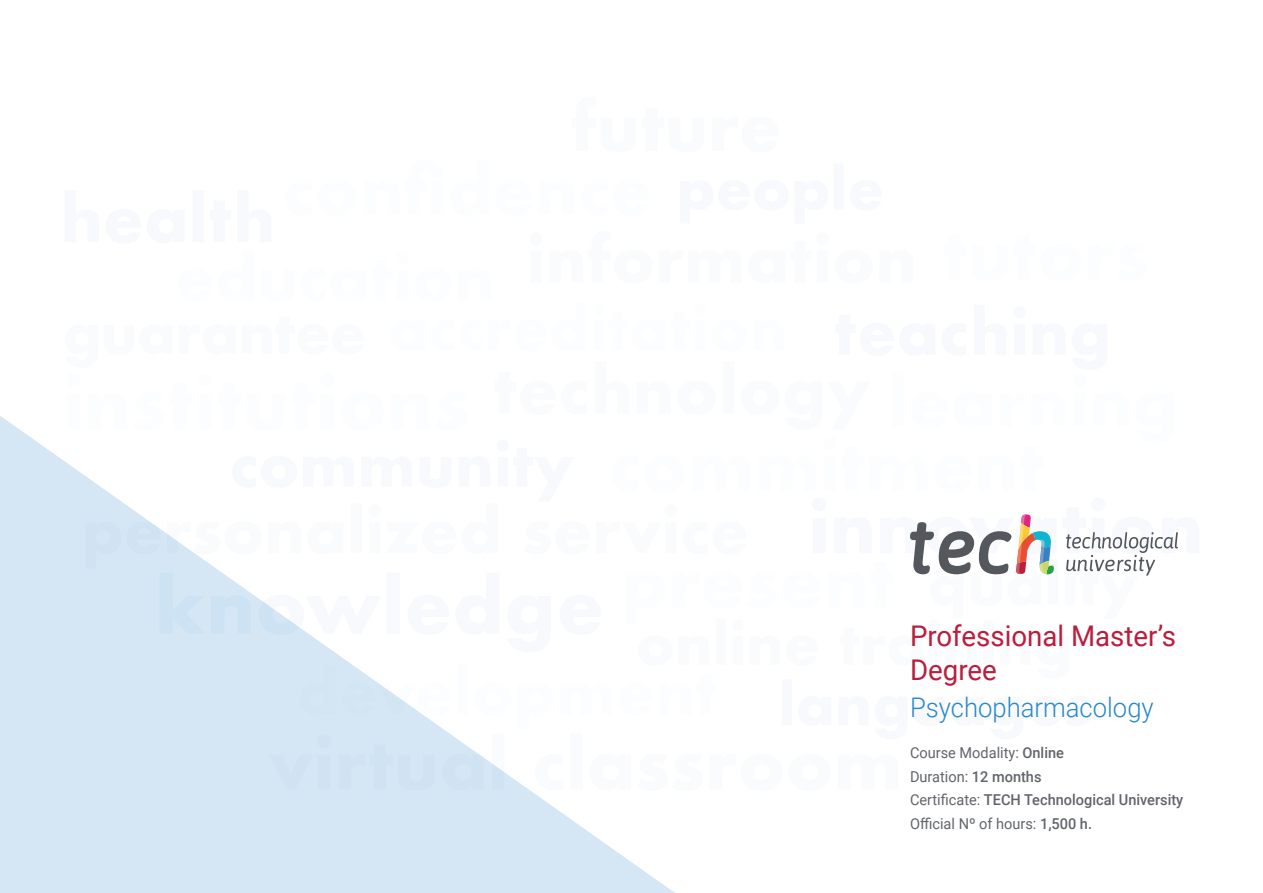
<style>
.page{position:relative;width:1263px;height:893px;background:#fff}
.page>*{position:absolute;margin:0;border:0;box-sizing:border-box;transform-origin:0 0}
.t1{font:28.5px/34.2px "Roboto";color:#ba1e3c}
.t2{font:300 27px "Roboto";color:#2988c9;scale:.95 1}
.t3{font:15px/23.7px "Roboto";color:#61646a}
.s1{font-weight:500}
</style>
<div class="page">
<svg style="left:0;top:416px;width:675px;height:477px;background:#d8e9f5"></svg>
<svg style="left:65px;top:416px;width:1113px;height:375px"></svg>
<h1 class="t1" style="left:910px;top:617px;width:268px">Professional Master’s<br>Degree</h1>
<h2 class="t2" style="left:910px;top:689px;width:258px">Psychopharmacology</h2>
<p class="t3" style="left:910px;top:740px;width:275px">Course Modality: <span class="s1">Online<br></span>Duration: <span class="s1">12 months<br></span>Certificate: <span class="s1">TECH Technological University<br></span>Official Nº of hours: <span class="s1">1,500 h.</span></p>
</div>
